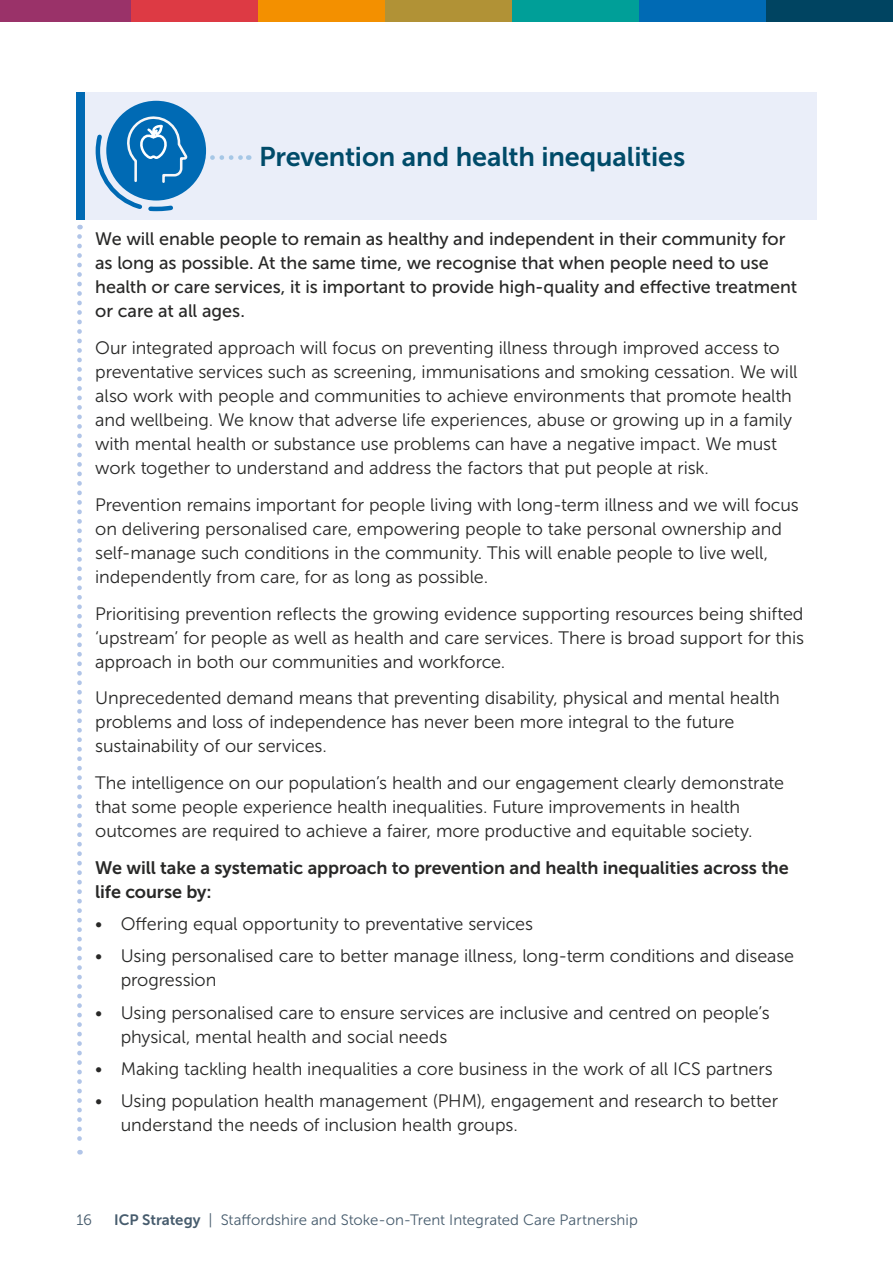
<style>
.page{position:relative;width:893px;height:1263px;background:#fff}
.page>*{position:absolute;margin:0;border:0;box-sizing:border-box;transform-origin:0 0}
.t1{font:700 81px "Frutiger LT Std";color:#000}
.body_copy_300{font:27px "Museo Sans 700";letter-spacing:-.005em;color:#004b69}
.body_copy_300-2{font:18px/24px "Museo Sans 300";letter-spacing:-.005em;color:#282827}
.body_copy_300-3{font:18px/24px "Museo Sans 500";letter-spacing:-.005em;color:#282827}
.body_copy_300-4{font:18px/24px "Museo Sans 700";letter-spacing:-.005em;color:#282827}
.t2{font:15px "Museo Sans 300";color:#475c6d}
.s1{font-family:"Museo Sans 700"}
</style>
<div class="page">
<div style="left:763px;top:0;width:130px;height:22px;background:#004461"></div>
<div style="left:636px;top:0;width:130px;height:22px;background:#006ab4"></div>
<div style="left:509px;top:0;width:130px;height:22px;background:#009f98"></div>
<div style="left:381px;top:0;width:131px;height:22px;background:#b19236"></div>
<div style="left:254px;top:0;width:130px;height:22px;background:#f39000"></div>
<div style="left:127px;top:0;width:130px;height:22px;background:#dd3a44"></div>
<div style="left:0;top:0;width:130px;height:22px;background:#9a3269"></div>
<div style="left:77px;top:92px;width:739px;height:127px;background:#eaeef9"></div>
<div style="left:106px;top:101px;width:100px;height:100px;background:#006ab4;border-radius:50%"></div>
<svg style="left:95px;top:113px;width:154px;height:99px"></svg>
<div style="left:77px;top:92px;width:8px;height:127px;background:#006ab4"></div>
<svg style="left:77px;top:236px;width:5px;height:918px"></svg>
<h1 class="t1" style="left:21px;top:1165px;width:1270px;rotate:-58deg">SAMPLE - NOT FOR DISTRIBUTION</h1>
<p class="body_copy_300" style="left:259px;top:142px;width:428px">Prevention and health inequalities</p>
<p class="body_copy_300-3" style="left:95px;top:227px;width:703px">We will enable people to remain as healthy and independent in their community for as long as possible. At the same time, we recognise that when people need to use health or care services, it is important to provide high-quality and effective treatment or care at all ages.</p>
<p class="body_copy_300-2" style="left:95px;top:336px;width:704px">Our integrated approach will focus on preventing illness through improved access to preventative services such as screening, immunisations and smoking cessation. We will also work with people and communities to achieve environments that promote health and wellbeing. We know that adverse life experiences, abuse or growing up in a family with mental health or substance use problems can have a negative impact. We must work together to understand and address the factors that put people at risk.</p>
<p class="body_copy_300-2" style="left:95px;top:493px;width:705px">Prevention remains important for people living with long-term illness and we will focus on delivering personalised care, empowering people to take personal ownership and self-manage such conditions in the community. This will enable people to live well, independently from care, for as long as possible.</p>
<p class="body_copy_300-2" style="left:95px;top:601px;width:710px;text-align:justify">Prioritising prevention reflects the growing evidence supporting resources being shifted ‘upstream’ for people as well as health and care services. There is broad support for this approach in both our communities and workforce.</p>
<p class="body_copy_300-2" style="left:95px;top:686px;width:686px">Unprecedented demand means that preventing disability, physical and mental health problems and loss of independence has never been more integral to the future sustainability of our services.</p>
<p class="body_copy_300-2" style="left:95px;top:771px;width:690px">The intelligence on our population’s health and our engagement clearly demonstrate that some people experience health inequalities. Future improvements in health outcomes are required to achieve a fairer, more productive and equitable society.</p>
<p class="body_copy_300-4" style="left:95px;top:855px;width:695px">We will take a systematic approach to prevention and health inequalities across the life course by:</p>
<p class="body_copy_300-2" style="left:95px;top:912px;width:439px">• Offering equal opportunity to preventative services</p>
<p class="body_copy_300-2" style="left:121px;top:944px;width:675px;text-indent:-26px">• Using personalised care to better manage illness, long-term conditions and disease progression</p>
<p class="body_copy_300-2" style="left:121px;top:1000px;width:651px;text-indent:-26px">• Using personalised care to ensure services are inclusive and centred on people’s physical, mental health and social needs</p>
<p class="body_copy_300-2" style="left:95px;top:1057px;width:679px">• Making tackling health inequalities a core business in the work of all ICS partners</p>
<p class="body_copy_300-2" style="left:121px;top:1089px;width:659px;text-indent:-26px">• Using population health management (PHM), engagement and research to better understand the needs of inclusion health groups.</p>
<p class="t2" style="left:77px;top:1212px;width:17px">16</p>
<p class="t2" style="left:114px;top:1212px;width:525px"><span class="s1">ICP Strategy</span> | Staffordshire and Stoke-on-Trent Integrated Care Partnership</p>
</div>
